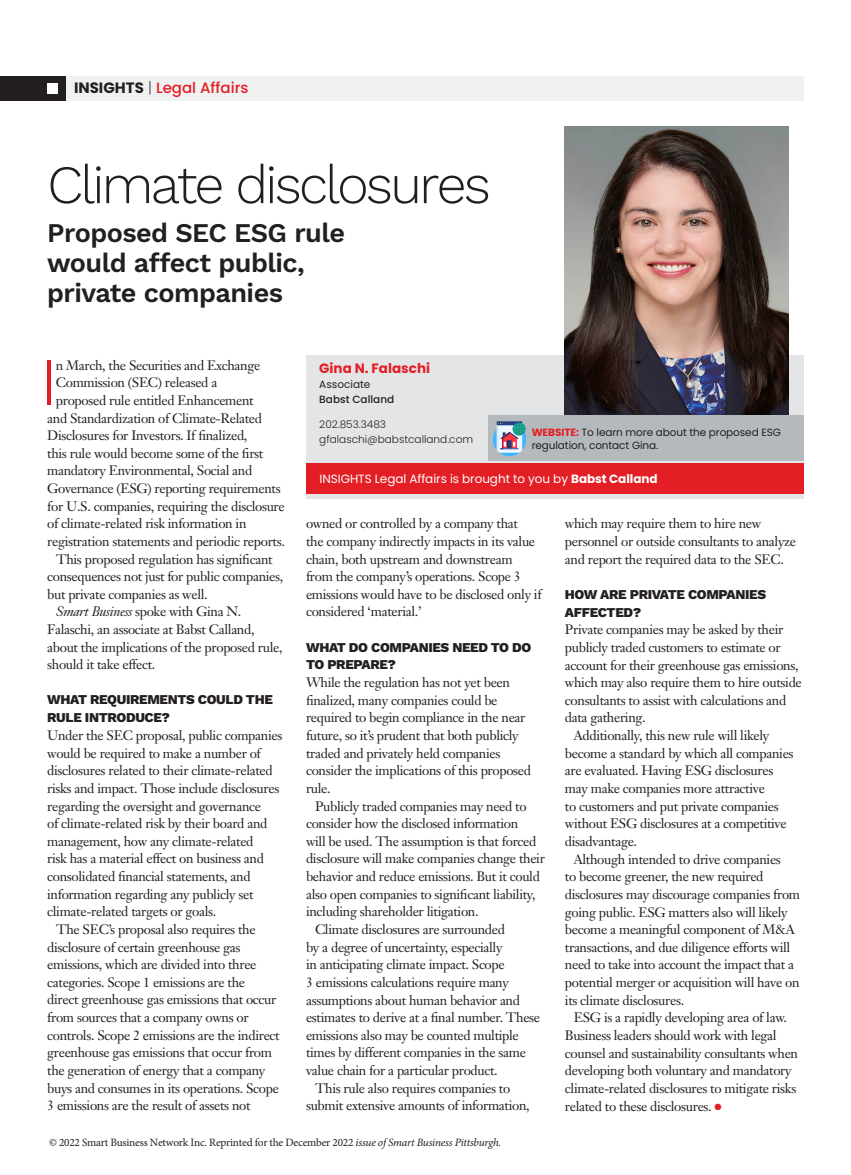
<style>
.page{position:relative;width:851px;height:1175px;background:#fff}
.page>*{position:absolute;margin:0;border:0;box-sizing:border-box;transform-origin:0 0}
.Drop_Cap{font:300 66.9px "Work Sans";color:#e31e24}
.Headline{font:300 54px "Work Sans";letter-spacing:-.055em;color:#231f20}
.Drophead{font:600 27px/30px "Work Sans";letter-spacing:-.02em;color:#231f20}
.Page_Header{font:500 15px "Poppins";color:#e31e24}
.Body{font:13.5px/17.7px "Janson Text";letter-spacing:-.025em;color:#231f20}
.Body_-_Noindent{font:13.5px/17.7px "Janson Text";letter-spacing:-.025em;color:#231f20}
.Drop_Cap-2{font:13.5px/17.7px "Janson Text";letter-spacing:-.025em;color:#231f20}
.Subheads{font:800 13.5px/17.7px "Work Sans";letter-spacing:-.025em;color:#231f20}
.Body-2{font:800 13.5px "Work Sans";letter-spacing:-.025em;color:#231f20}
.IN__Name{font:700 13.5px "Poppins";color:#e31e24}
.IN__Presented_Info{font:12px "Poppins";letter-spacing:-.005em;color:#fff}
.t1{font:11.25px "Minion Pro";letter-spacing:-.02em;color:#231f20}
.IN__Info_Box{font:10.5px/13.5px "Poppins";letter-spacing:-.01em;color:#231f20}
.IN__Contact_Info{font:300 10.5px "Poppins";color:#231f20}
.IN__Company{font:500 10.5px "Poppins";color:#231f20}
.IN__Title{font:10.5px "Poppins";color:#231f20}
.s1{font-weight:700;color:#231f20}
.s2{font-weight:300;color:#404a4f}
.s3{font-style:italic}
.s4{font-weight:700}
.s5{font-weight:700;color:#e31e24}
.s6{color:#e31e24}
</style>
<div class="page">
<div style="left:306px;top:355px;width:497px;height:144px;background:#e4e5e7"></div>
<img style="left:565px;top:127px;width:223px;height:288px">
<div style="left:306px;top:463px;width:497px;height:31px;background:#e31e24"></div>
<div style="left:0;top:76px;width:66px;height:24px;background:#231f20"></div>
<div style="left:47px;top:83px;width:11px;height:10px;background:#fff"></div>
<div style="left:66px;top:76px;width:737px;height:24px;background:#f0f2f2"></div>
<div style="left:488px;top:415px;width:315px;height:46px;background:#b4b9bd"></div>
<div style="left:493px;top:423px;width:33px;height:33px;background:#3eb7ff;border-radius:50%"></div>
<svg style="left:496px;top:421px;width:29px;height:32px"></svg>
<p class="Page_Header" style="left:74px;top:79px;width:176px"><span class="s1">INSIGHTS</span> <span class="s2">|</span> Legal Affairs</p>
<p class="Headline" style="left:47px;top:145px;width:445px">Climate disclosures</p>
<p class="Drophead" style="left:47px;top:216px;width:299px">Proposed SEC ESG rule would affect public, private companies</p>
<p class="Drop_Cap" style="left:40px;top:333px;width:19px">I</p>
<p class="Drop_Cap-2" style="left:56px;top:356px;width:206px">n March, the Securities and Exchange<br>Commission (SEC) released a proposed rule entitled Enhancement</p>
<p class="Body" style="left:47px;top:409px;width:216px">and Standardization of Climate-Related</p>
<p class="Body" style="left:47px;top:426px;width:202px">Disclosures for Investors. If finalized,</p>
<p class="Body" style="left:47px;top:444px;width:218px">this rule would become some of the first</p>
<p class="Body" style="left:47px;top:462px;width:206px">mandatory Environmental, Social and</p>
<p class="Body" style="left:47px;top:479px;width:235px">Governance (ESG) reporting requirements</p>
<p class="Body" style="left:47px;top:497px;width:239px">for U.S. companies, requiring the disclosure</p>
<p class="Body" style="left:47px;top:514px;width:201px">of climate-related risk information in</p>
<p class="Body" style="left:47px;top:532px;width:239px">registration statements and periodic reports.</p>
<p class="Body" style="left:56px;top:550px;width:218px">This proposed regulation has significant</p>
<p class="Body" style="left:47px;top:567px;width:238px">consequences not just for public companies,</p>
<p class="Body" style="left:47px;top:585px;width:162px">but private companies as well.</p>
<p class="Body" style="left:56px;top:602px;width:187px"><span class="s3">Smart Business</span> spoke with Gina N.</p>
<p class="Body" style="left:47px;top:620px;width:209px">Falaschi, an associate at Babst Calland,</p>
<p class="Body" style="left:47px;top:638px;width:237px">about the implications of the proposed rule,</p>
<p class="Body" style="left:47px;top:655px;width:110px">should it take effect.</p>
<p class="Body-2" style="left:47px;top:689px;width:227px">WHAT REQUIREMENTS COULD THE</p>
<p class="Body-2" style="left:47px;top:707px;width:124px">RULE INTRODUCE?</p>
<p class="Body" style="left:47px;top:726px;width:237px">Under the SEC proposal, public companies</p>
<p class="Body" style="left:47px;top:744px;width:215px">would be required to make a number of</p>
<p class="Body" style="left:47px;top:761px;width:227px">disclosures related to their climate-related</p>
<p class="Body" style="left:47px;top:779px;width:234px">risks and impact. Those include disclosures</p>
<p class="Body" style="left:47px;top:797px;width:215px">regarding the oversight and governance</p>
<p class="Body" style="left:47px;top:814px;width:222px">of climate-related risk by their board and</p>
<p class="Body" style="left:47px;top:832px;width:208px">management, how any climate-related</p>
<p class="Body" style="left:47px;top:849px;width:218px">risk has a material effect on business and</p>
<p class="Body" style="left:47px;top:867px;width:205px">consolidated financial statements, and</p>
<p class="Body" style="left:47px;top:885px;width:208px">information regarding any publicly set</p>
<p class="Body" style="left:47px;top:902px;width:171px">climate-related targets or goals.</p>
<p class="Body" style="left:56px;top:920px;width:201px">The SEC’s proposal also requires the</p>
<p class="Body" style="left:47px;top:938px;width:195px">disclosure of certain greenhouse gas</p>
<p class="Body" style="left:47px;top:955px;width:211px">emissions, which are divided into three</p>
<p class="Body" style="left:47px;top:973px;width:199px">categories. Scope 1 emissions are the</p>
<p class="Body" style="left:47px;top:990px;width:231px">direct greenhouse gas emissions that occur</p>
<p class="Body" style="left:47px;top:1008px;width:203px">from sources that a company owns or</p>
<p class="Body" style="left:47px;top:1026px;width:234px">controls. Scope 2 emissions are the indirect</p>
<p class="Body" style="left:47px;top:1043px;width:226px">greenhouse gas emissions that occur from</p>
<p class="Body" style="left:47px;top:1061px;width:220px">the generation of energy that a company</p>
<p class="Body" style="left:47px;top:1079px;width:233px">buys and consumes in its operations. Scope</p>
<p class="Body" style="left:47px;top:1096px;width:205px">3 emissions are the result of assets not</p>
<p class="IN__Name" style="left:319px;top:360px;width:112px">Gina N. Falaschi</p>
<p class="IN__Title" style="left:319px;top:378px;width:53px">Associate</p>
<p class="IN__Company" style="left:319px;top:393px;width:76px">Babst Calland</p>
<p class="IN__Contact_Info" style="left:319px;top:418px;width:68px">202.853.3483</p>
<p class="IN__Contact_Info" style="left:319px;top:433px;width:155px">gfalaschi@babstcalland.com</p>
<p class="IN__Presented_Info" style="left:319px;top:471px;width:339px">INSIGHTS Legal Affairs is brought to you by <span class="s4">Babst Calland</span></p>
<p class="IN__Info_Box" style="left:531px;top:425px;width:251px"><span class="s5">WEBSITE:</span> To learn more about the proposed ESG regulation, contact Gina.</p>
<p class="Body" style="left:306px;top:514px;width:237px">owned or controlled by a company that<br>the company indirectly impacts in its value chain, both upstream and downstream from the company’s operations. Scope 3 emissions would have to be disclosed only if considered ‘material.’</p>
<p class="Subheads" style="left:306px;top:637px;width:227px">WHAT DO COMPANIES NEED TO DO<br>TO PREPARE?</p>
<p class="Body_-_Noindent" style="left:306px;top:673px;width:226px">While the regulation has not yet been finalized, many companies could be required to begin compliance in the near future, so it’s prudent that both publicly traded and privately held companies consider the implications of this proposed rule.</p>
<p class="Body" style="left:306px;top:797px;width:240px;text-indent:9px">Publicly traded companies may need to consider how the disclosed information<br>will be used. The assumption is that forced disclosure will make companies change their behavior and reduce emissions. But it could also open companies to significant liability, including shareholder litigation.</p>
<p class="Body" style="left:306px;top:920px;width:235px;text-indent:9px">Climate disclosures are surrounded<br>by a degree of uncertainty, especially<br>in anticipating climate impact. Scope<br>3 emissions calculations require many assumptions about human behavior and estimates to derive at a final number. These emissions also may be counted multiple times by different companies in the same value chain for a particular product.</p>
<p class="Body" style="left:306px;top:1079px;width:225px;text-indent:9px">This rule also requires companies to submit extensive amounts of information,</p>
<p class="Body" style="left:565px;top:515px;width:233px">which may require them to hire new personnel or outside consultants to analyze and report the required data to the SEC.</p>
<p class="Subheads" style="left:565px;top:585px;width:203px">HOW ARE PRIVATE COMPANIES<br>AFFECTED?</p>
<p class="Body_-_Noindent" style="left:565px;top:620px;width:238px">Private companies may be asked by their publicly traded customers to estimate or account for their greenhouse gas emissions, which may also require them to hire outside consultants to assist with calculations and data gathering.</p>
<p class="Body" style="left:565px;top:726px;width:230px;text-indent:9px">Additionally, this new rule will likely become a standard by which all companies are evaluated. Having ESG disclosures may make companies more attractive<br>to customers and put private companies without ESG disclosures at a competitive disadvantage.</p>
<p class="Body" style="left:565px;top:850px;width:237px;text-indent:9px">Although intended to drive companies<br>to become greener, the new required disclosures may discourage companies from going public. ESG matters also will likely become a meaningful component of M&amp;A transactions, and due diligence efforts will need to take into account the impact that a potential merger or acquisition will have on its climate disclosures.</p>
<p class="Body" style="left:565px;top:1008px;width:235px;text-indent:9px">ESG is a rapidly developing area of law.<br>Business leaders should work with legal counsel and sustainability consultants when developing both voluntary and mandatory climate-related disclosures to mitigate risks related to these disclosures. <span class="s6">●</span></p>
<p class="t1" style="left:49px;top:1135px;width:453px">© 2022 Smart Business Network Inc. Reprinted for the December 2022 <span class="s3">issue of Smart Business Pittsburgh.</span></p>
</div>
